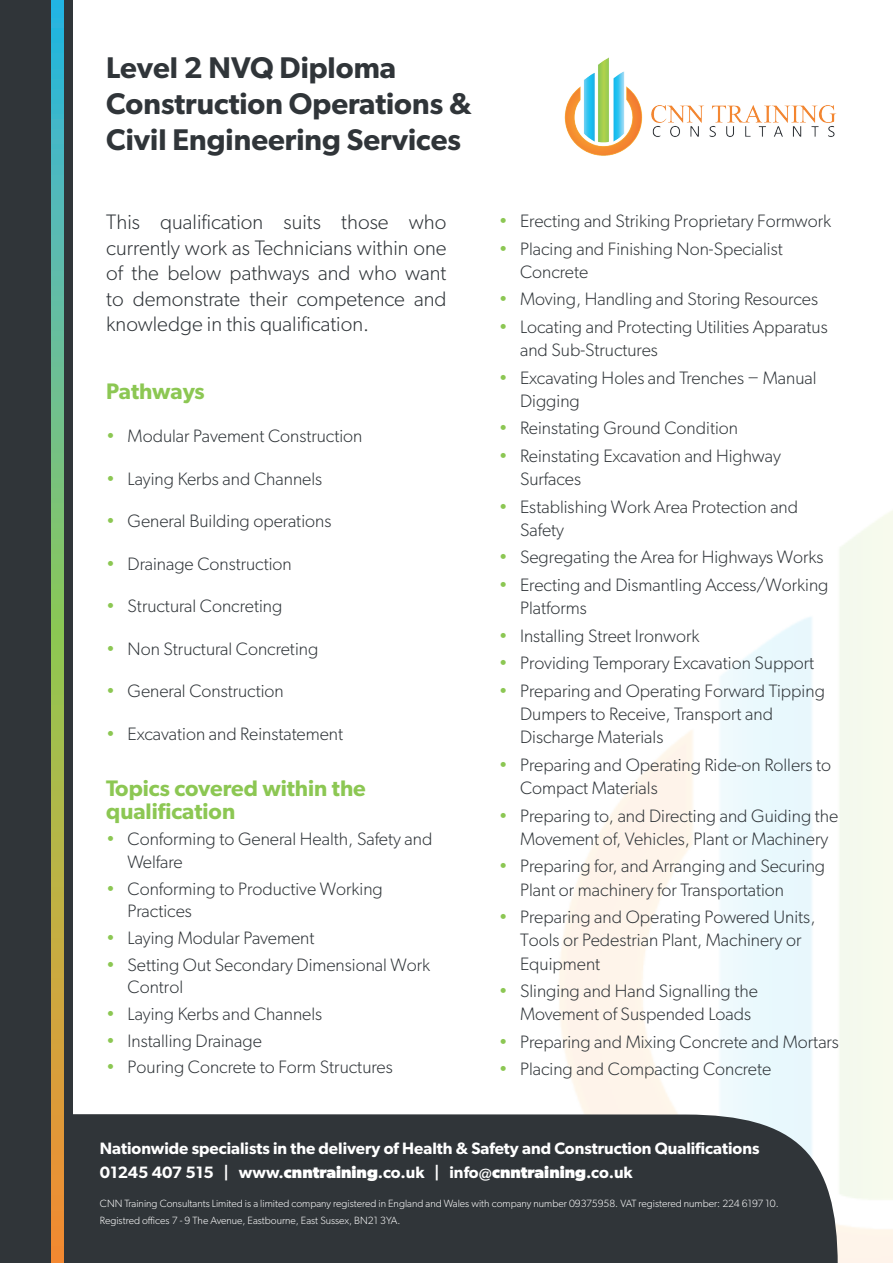
<style>
.page{position:relative;width:893px;height:1263px;background:#fff}
.page>*{position:absolute;margin:0;border:0;box-sizing:border-box;transform-origin:0 0}
.t1{font:600 30px/36px "Gibson";color:#303539}
.t2{font:600 22.5px/22.5px "Gibson";color:#8cc753}
.t3{font:300 21px/25.5px "Gibson";color:#303539;text-align:justify}
.t4{font:300 18px/23.2px "Gibson";color:#303539}
.t5{font:600 16.5px/24px "Gibson";color:#fff}
.t6{font:300 10.5px/16.5px "Gibson";color:#fff}
.s1{color:#8cc753}
.s2{font-weight:700}
</style>
<div class="page">
<div style="left:72px;top:1114px;width:767px;height:149px;background:#303539"></div>
<div style="left:0;top:0;width:72px;height:1263px;background:#303539"></div>
<img style="left:564px;top:57px;width:273px;height:99px">
<svg style="left:51px;top:0;width:13px;height:1263px;background:#91b370"></svg>
<h1 class="t1" style="left:106px;top:49px;width:367px">Level 2 NVQ Diploma<br>Construction Operations &amp;<br>Civil Engineering Services</h1>
<p class="t3" style="left:106px;top:209px;width:342px">This qualification suits those who currently work as Technicians within one of the below pathways and who want to demonstrate their competence and knowledge in this qualification.</p>
<p class="t2" style="left:106px;top:380px;width:100px">Pathways</p>
<p class="t4" style="left:106px;top:424px;width:258px"><span class="s1">•</span> Modular Pavement Construction</p>
<p class="t4" style="left:106px;top:466px;width:217px"><span class="s1">•</span> Laying Kerbs and Channels</p>
<p class="t4" style="left:106px;top:509px;width:227px"><span class="s1">•</span> General Building operations</p>
<p class="t4" style="left:106px;top:551px;width:187px"><span class="s1">•</span> Drainage Construction</p>
<p class="t4" style="left:106px;top:594px;width:178px"><span class="s1">•</span> Structural Concreting</p>
<p class="t4" style="left:106px;top:636px;width:213px"><span class="s1">•</span> Non Structural Concreting</p>
<p class="t4" style="left:106px;top:679px;width:179px"><span class="s1">•</span> General Construction</p>
<p class="t4" style="left:106px;top:722px;width:238px"><span class="s1">•</span> Excavation and Reinstatement</p>
<p class="t2" style="left:106px;top:777px;width:261px">Topics covered within the qualification</p>
<p class="t4" style="left:128px;top:828px;width:306px;line-height:22.5px;text-indent:-21px"><span class="s1">•</span> Conforming to General Health, Safety and<br>Welfare</p>
<p class="t4" style="left:128px;top:877px;width:257px;line-height:22.5px;text-indent:-21px"><span class="s1">•</span> Conforming to Productive Working<br>Practices</p>
<p class="t4" style="left:106px;top:926px;width:210px"><span class="s1">•</span> Laying Modular Pavement</p>
<p class="t4" style="left:128px;top:953px;width:304px;line-height:22.5px;text-indent:-21px"><span class="s1">•</span> Setting Out Secondary Dimensional Work<br>Control</p>
<p class="t4" style="left:106px;top:1002px;width:217px"><span class="s1">•</span> Laying Kerbs and Channels</p>
<p class="t4" style="left:106px;top:1029px;width:157px"><span class="s1">•</span> Installing Drainage</p>
<p class="t4" style="left:106px;top:1055px;width:288px"><span class="s1">•</span> Pouring Concrete to Form Structures</p>
<p class="t4" style="left:499px;top:209px;width:334px"><span class="s1">•</span> Erecting and Striking Proprietary Formwork</p>
<p class="t4" style="left:520px;top:237px;width:264px;text-indent:-21px"><span class="s1">•</span> Placing and Finishing Non-Specialist<br>Concrete</p>
<p class="t4" style="left:499px;top:287px;width:321px"><span class="s1">•</span> Moving, Handling and Storing Resources</p>
<p class="t4" style="left:520px;top:315px;width:309px;text-indent:-21px"><span class="s1">•</span> Locating and Protecting Utilities Apparatus and Sub-Structures</p>
<p class="t4" style="left:520px;top:366px;width:298px;text-indent:-21px"><span class="s1">•</span> Excavating Holes and Trenches − Manual<br>Digging</p>
<p class="t4" style="left:499px;top:416px;width:241px"><span class="s1">•</span> Reinstating Ground Condition</p>
<p class="t4" style="left:520px;top:444px;width:262px;text-indent:-21px"><span class="s1">•</span> Reinstating Excavation and Highway<br>Surfaces</p>
<p class="t4" style="left:520px;top:495px;width:280px;text-indent:-21px"><span class="s1">•</span> Establishing Work Area Protection and<br>Safety</p>
<p class="t4" style="left:499px;top:545px;width:326px"><span class="s1">•</span> Segregating the Area for Highways Works</p>
<p class="t4" style="left:520px;top:573px;width:310px;text-indent:-21px"><span class="s1">•</span> Erecting and Dismantling Access/Working<br>Platforms</p>
<p class="t4" style="left:499px;top:624px;width:202px"><span class="s1">•</span> Installing Street Ironwork</p>
<p class="t4" style="left:499px;top:651px;width:317px"><span class="s1">•</span> Providing Temporary Excavation Support</p>
<p class="t4" style="left:520px;top:679px;width:306px;text-indent:-21px"><span class="s1">•</span> Preparing and Operating Forward Tipping<br>Dumpers to Receive, Transport and<br>Discharge Materials</p>
<p class="t4" style="left:520px;top:753px;width:312px;text-indent:-21px"><span class="s1">•</span> Preparing and Operating Ride-on Rollers to<br>Compact Materials</p>
<p class="t4" style="left:520px;top:803px;width:320px;text-indent:-21px"><span class="s1">•</span> Preparing to, and Directing and Guiding the<br>Movement of, Vehicles, Plant or Machinery</p>
<p class="t4" style="left:520px;top:854px;width:307px;text-indent:-21px"><span class="s1">•</span> Preparing for, and Arranging and Securing<br>Plant or machinery for Transportation</p>
<p class="t4" style="left:520px;top:905px;width:297px;text-indent:-21px"><span class="s1">•</span> Preparing and Operating Powered Units,<br>Tools or Pedestrian Plant, Machinery or<br>Equipment</p>
<p class="t4" style="left:520px;top:979px;width:239px;text-indent:-21px"><span class="s1">•</span> Slinging and Hand Signalling the<br>Movement of Suspended Loads</p>
<p class="t4" style="left:499px;top:1030px;width:341px"><span class="s1">•</span> Preparing and Mixing Concrete and Mortars</p>
<p class="t4" style="left:499px;top:1057px;width:274px"><span class="s1">•</span> Placing and Compacting Concrete</p>
<p class="t5" style="left:100px;top:1136px;width:661px">Nationwide specialists in the delivery of Health &amp; Safety and Construction Qualifications<br>01245 407 515 | www.<span class="s2">cnntraining</span>.co.uk | info@<span class="s2">cnntraining</span>.co.uk</p>
<p class="t6" style="left:100px;top:1195px;width:680px">CNN Training Consultants Limited is a limited company registered in England and Wales with company number 09375958. VAT registered number: 224 6197 10.<br>Registred offices 7 - 9 The Avenue, Eastbourne, East Sussex, BN21 3YA.</p>
</div>
